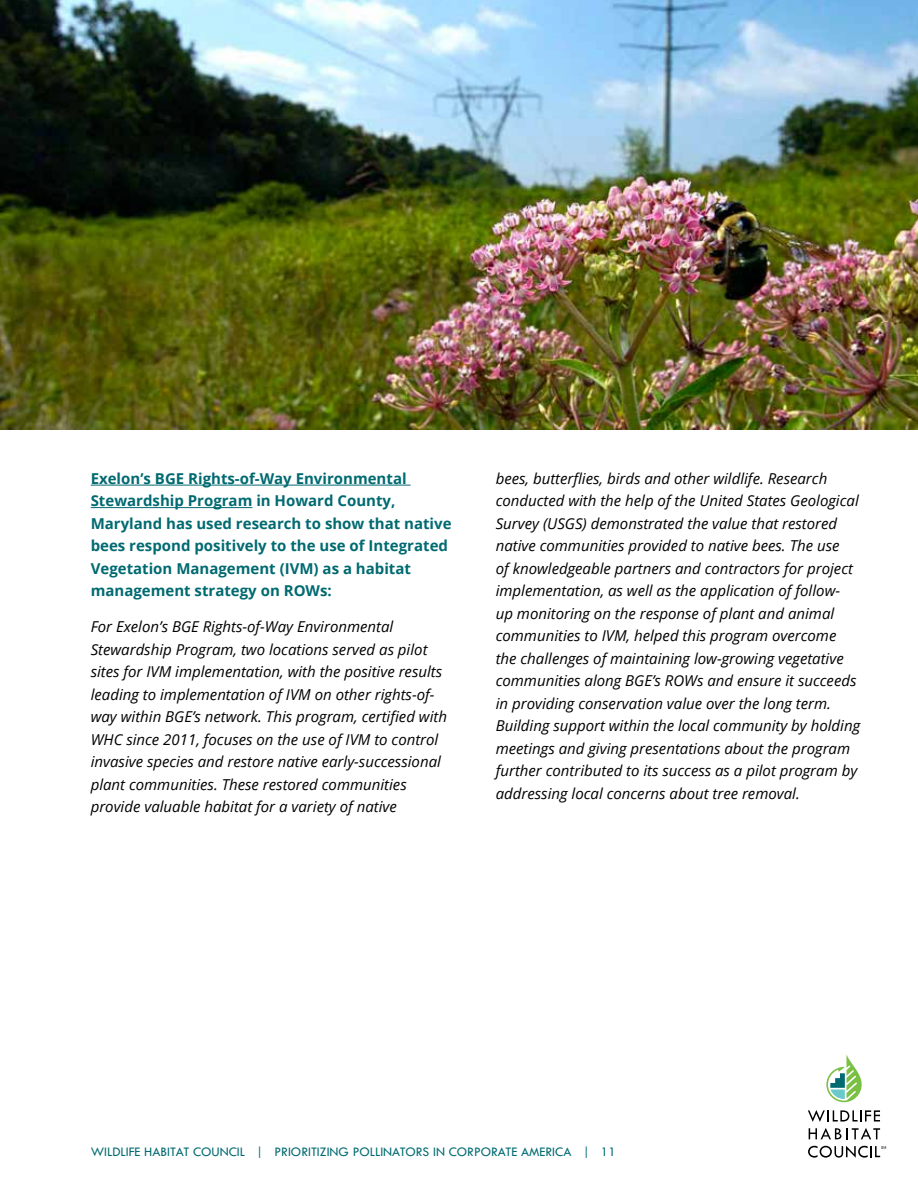
<style>
.page{position:relative;width:918px;height:1188px;background:#fff}
.page>*{position:absolute;margin:0;border:0;box-sizing:border-box;transform-origin:0 0}
.t1{font:italic 15px/22.5px "Open Sans";color:#000}
.t2{font:700 15px/22.5px "Open Sans";color:#006a71}
.t3{font:13.5px "Tw Cen";color:#006a71}
</style>
<div class="page">
<hr style="left:91px;top:485px;width:320px;height:1px;background:#006a71">
<hr style="left:91px;top:507px;width:161px;height:1px;background:#006a71">
<img style="left:0;top:0;width:918px;height:429px">
<svg style="left:826px;top:1055px;width:36px;height:47px"></svg>
<svg style="left:808px;top:1110px;width:72px;height:12px"></svg>
<svg style="left:809px;top:1128px;width:71px;height:11px"></svg>
<svg style="left:808px;top:1146px;width:78px;height:12px"></svg>
<p class="t2" style="left:91px;top:467px;width:362px">Exelon’s BGE Rights-of-Way Environmental Stewardship Program in Howard County, Maryland has used research to show that native bees respond positively to the use of Integrated Vegetation Management (IVM) as a habitat management strategy on ROWs:</p>
<p class="t1" style="left:91px;top:615px;width:358px">For Exelon’s BGE Rights-of-Way Environmental Stewardship Program, two locations served as pilot sites for IVM implementation, with the positive results leading to implementation of IVM on other rights-of&shy;way within BGE’s network. This program, certified with WHC since 2011, focuses on the use of IVM to control invasive species and restore native early-successional plant communities. These restored communities provide valuable habitat for a variety of native</p>
<p class="t1" style="left:496px;top:467px;width:366px">bees, butterflies, birds and other wildlife. Research conducted with the help of the United States Geological Survey (USGS) demonstrated the value that restored native communities provided to native bees. The use<br>of knowledgeable partners and contractors for project implementation, as well as the application of follow&shy;up monitoring on the response of plant and animal communities to IVM, helped this program overcome the challenges of maintaining low-growing vegetative communities along BGE’s ROWs and ensure it succeeds in providing conservation value over the long term.<br>Building support within the local community by holding meetings and giving presentations about the program further contributed to its success as a pilot program by addressing local concerns about tree removal.</p>
<p class="t3" style="left:91px;top:1144px;width:527px">WILDLIFE HABITAT COUNCIL | PRIORITIZING POLLINATORS IN CORPORATE AMERICA | 11</p>
</div>
